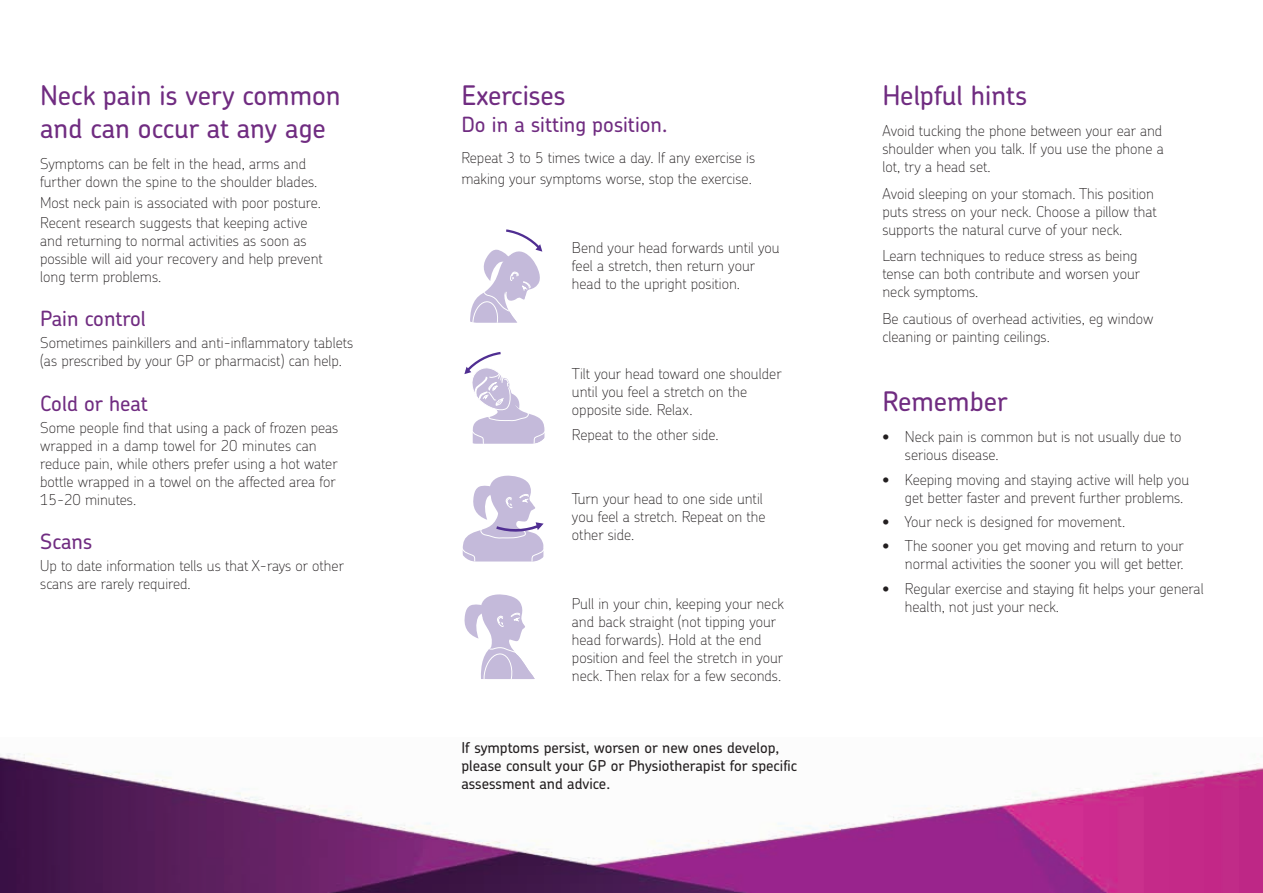
<style>
.page{position:relative;width:1263px;height:893px;background:#fff}
.page>*{position:absolute;margin:0;border:0;box-sizing:border-box;transform-origin:0 0}
.t1{font:500 27px/33px "Chevin Std";color:#702c81}
.t2{font:500 21px "Chevin Std";color:#702c81}
.t3{font:100 15px/18px "Chevin Std";color:#231f20}
.t4{font:500 15px/18px "Chevin Std";color:#231f20}
</style>
<div class="page">
<img style="left:0;top:753px;width:1263px;height:140px">
<svg style="left:470px;top:229px;width:73px;height:94px"></svg>
<svg style="left:464px;top:352px;width:81px;height:92px"></svg>
<svg style="left:462px;top:475px;width:82px;height:86px"></svg>
<svg style="left:464px;top:594px;width:71px;height:85px"></svg>
<h1 class="t1" style="left:40px;top:78px;width:302px">Neck pain is very common and can occur at any age</h1>
<p class="t3" style="left:40px;top:154px;width:279px">Symptoms can be felt in the head, arms and further down the spine to the shoulder blades.</p>
<p class="t3" style="left:40px;top:191px;width:282px;line-height:20.5px">Most neck pain is associated with poor posture.<br>Recent research suggests that keeping active</p>
<p class="t3" style="left:40px;top:231px;width:284px">and returning to normal activities as soon as possible will aid your recovery and help prevent long term problems.</p>
<h2 class="t2" style="left:40px;top:305px;width:107px">Pain control</h2>
<p class="t3" style="left:40px;top:334px;width:315px">Sometimes painkillers and anti-inflammatory tablets (as prescribed by your GP or pharmacist) can help.</p>
<h2 class="t2" style="left:40px;top:389px;width:109px">Cold or heat</h2>
<p class="t3" style="left:40px;top:418px;width:300px">Some people find that using a pack of frozen peas wrapped in a damp towel for 20 minutes can reduce pain, while others prefer using a hot water bottle wrapped in a towel on the affected area for 15-20 minutes.</p>
<h2 class="t2" style="left:40px;top:527px;width:54px">Scans</h2>
<p class="t3" style="left:40px;top:556px;width:305px">Up to date information tells us that X-rays or other scans are rarely required.</p>
<h1 class="t1" style="left:461px;top:78px;width:106px">Exercises</h1>
<h2 class="t2" style="left:461px;top:111px;width:208px">Do in a sitting position.</h2>
<p class="t3" style="left:461px;top:147px;width:295px;line-height:20.5px">Repeat 3 to 5 times twice a day. If any exercise is making your symptoms worse, stop the exercise.</p>
<p class="t3" style="left:572px;top:238px;width:209px">Bend your head forwards until you feel a stretch, then return your head to the upright position.</p>
<p class="t3" style="left:572px;top:364px;width:211px">Tilt your head toward one shoulder until you feel a stretch on the opposite side. Relax.</p>
<p class="t3" style="left:572px;top:425px;width:148px">Repeat to the other side.</p>
<p class="t3" style="left:572px;top:489px;width:195px">Turn your head to one side until you feel a stretch. Repeat on the other side.</p>
<p class="t3" style="left:572px;top:594px;width:213px">Pull in your chin, keeping your neck and back straight (not tipping your head forwards). Hold at the end position and feel the stretch in your neck. Then relax for a few seconds.</p>
<p class="t4" style="left:461px;top:738px;width:337px">If symptoms persist, worsen or new ones develop, please consult your GP or Physiotherapist for specific assessment and advice.</p>
<h1 class="t1" style="left:882px;top:78px;width:146px">Helpful hints</h1>
<p class="t3" style="left:882px;top:121px;width:283px;text-align:justify">Avoid tucking the phone between your ear and shoulder when you talk. If you use the phone a lot, try a head set.</p>
<p class="t3" style="left:882px;top:184px;width:276px">Avoid sleeping on your stomach. This position puts stress on your neck. Choose a pillow that supports the natural curve of your neck.</p>
<p class="t3" style="left:882px;top:246px;width:259px">Learn techniques to reduce stress as being tense can both contribute and worsen your neck symptoms.</p>
<p class="t3" style="left:882px;top:309px;width:273px">Be cautious of overhead activities, eg window cleaning or painting ceilings.</p>
<h1 class="t1" style="left:882px;top:384px;width:127px">Remember</h1>
<p class="t3" style="left:905px;top:427px;width:278px;text-indent:-22px">• Neck pain is common but is not usually due to serious disease.</p>
<p class="t3" style="left:905px;top:470px;width:286px;text-indent:-22px">• Keeping moving and staying active will help you get better faster and prevent further problems.</p>
<p class="t3" style="left:882px;top:512px;width:244px">• Your neck is designed for movement.</p>
<p class="t3" style="left:882px;top:536px;width:303px;text-align:right">• The sooner you get moving and return to your normal activities the sooner you will get better.</p>
<p class="t3" style="left:905px;top:579px;width:300px;text-indent:-22px">• Regular exercise and staying fit helps your general health, not just your neck.</p>
</div>
